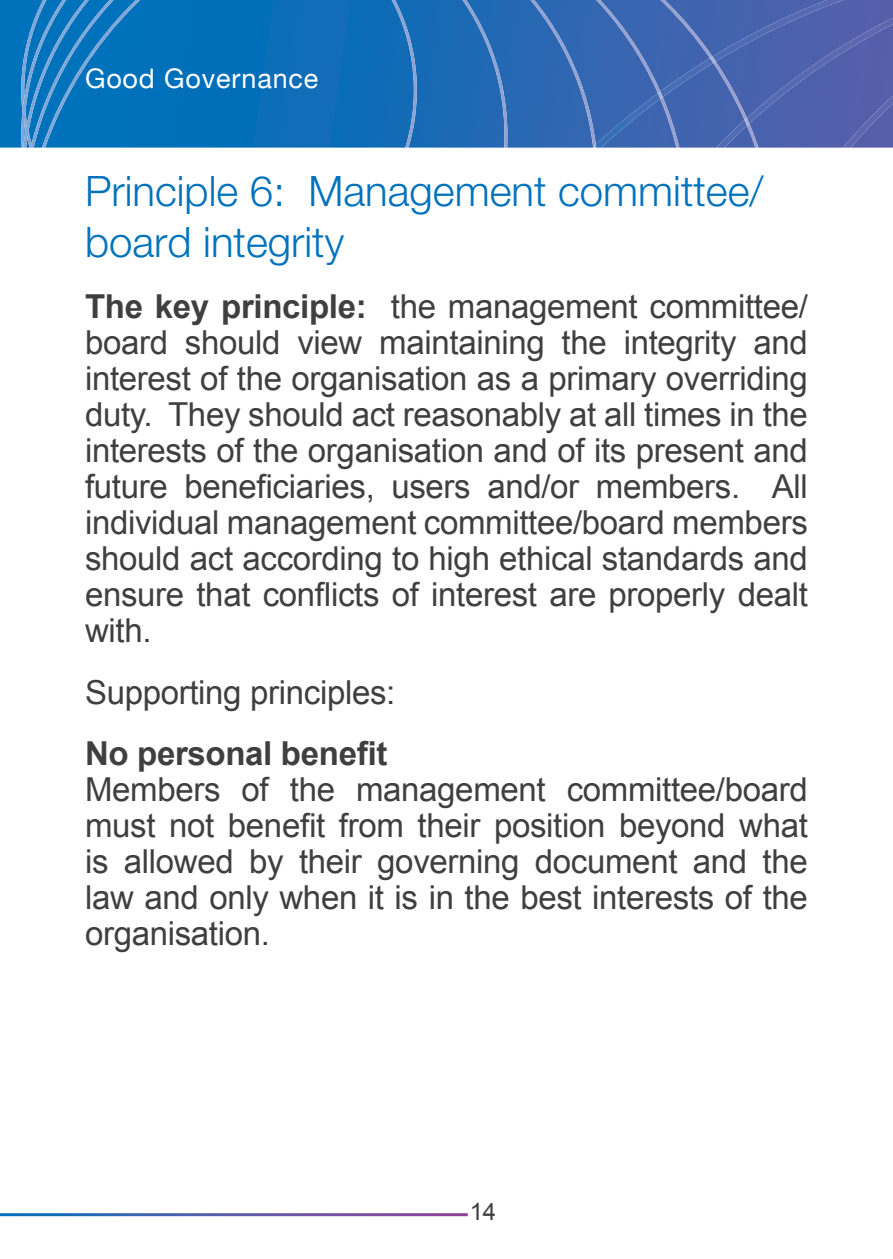
<style>
.page{position:relative;width:893px;height:1259px;background:#fff}
.page>*{position:absolute;margin:0;border:0;box-sizing:border-box;transform-origin:0 0}
.t1{font:300 42px/50.4px "Helvetica Neue";color:#0072bc}
.t2{font:33px/36px "Arial";letter-spacing:-.01em;color:#3f3f40;text-align:justify}
.t3{font:27px "Helvetica Neue";letter-spacing:.03em;color:#fff}
.t4{font:24px "Arial";color:#3f3f40}
.s1{font-weight:700}
</style>
<div class="page">
<div style="left:0;top:0;width:21px;height:148px;background:#0072bc"></div>
<svg style="left:21px;top:0;width:408px;height:148px;background:#0d6eb7"></svg>
<svg style="left:23px;top:0;width:166px;height:148px;background:#0e77be"></svg>
<svg style="left:429px;top:0;width:464px;height:148px;background:#3f67b1"></svg>
<p class="t3" style="left:85px;top:62px;width:235px">Good Governance</p>
<p class="t1" style="left:85px;top:170px;width:680px">Principle 6: Management committee/ board integrity</p>
<p class="t2" style="left:85px;top:289px;width:724px"><span class="s1">The key principle:</span> the management committee/ board should view maintaining the integrity and interest of the organisation as a primary overriding duty. They should act reasonably at all times in the interests of the organisation and of its present and future beneficiaries, users and/or members. All individual management committee/board members should act according to high ethical standards and ensure that conflicts of interest are properly dealt with.</p>
<p class="t2" style="left:85px;top:661px;width:312px;line-height:61.5px">Supporting principles:<br><span class="s1">No personal benefit</span></p>
<p class="t2" style="left:85px;top:772px;width:724px">Members of the management committee/board must not benefit from their position beyond what is allowed by their governing document and the law and only when it is in the best interests of the organisation.</p>
<p class="t4" style="left:470px;top:1198px;width:28px">14</p>
</div>
